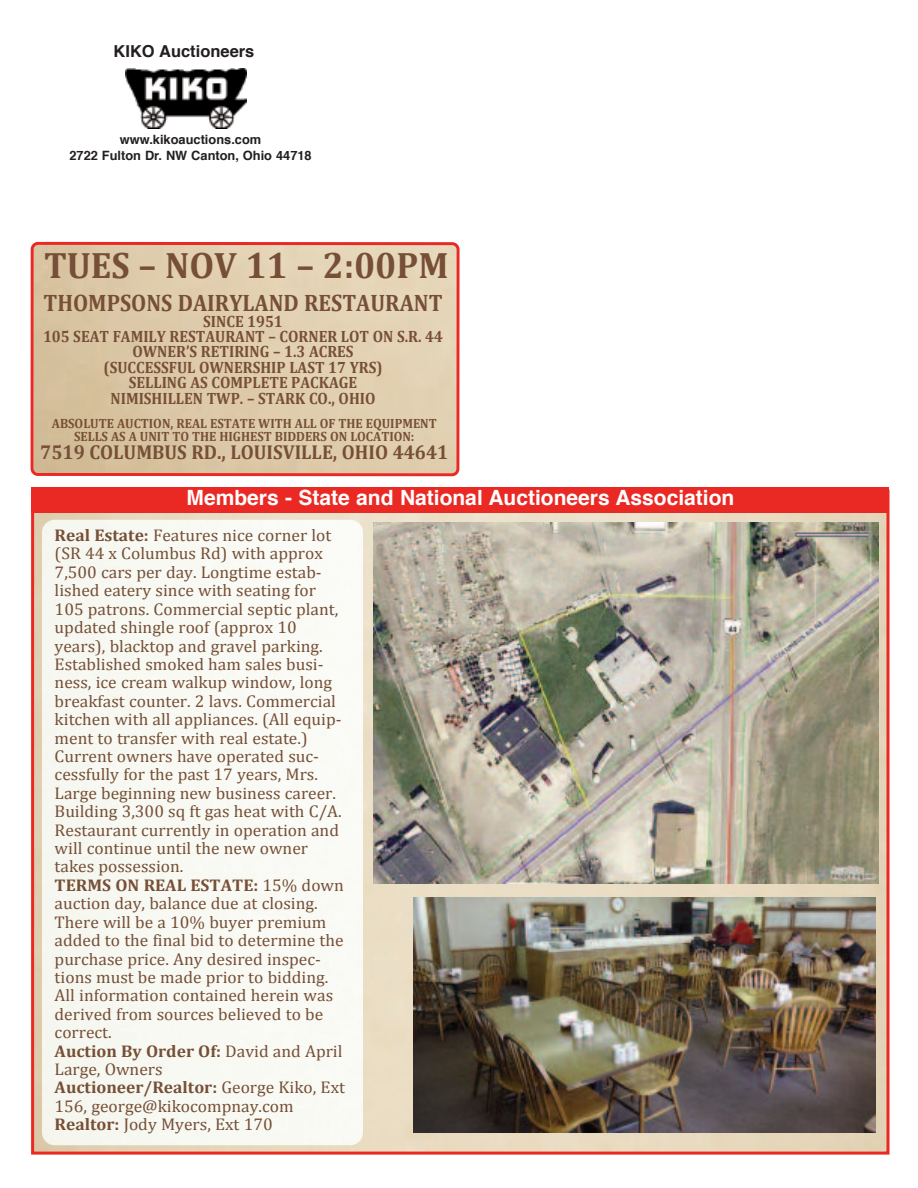
<style>
.page{position:relative;width:918px;height:1188px;background:#fff}
.page>*{position:absolute;margin:0;border:0;box-sizing:border-box;transform-origin:0 0}
.t1{font:700 36.9px "Cambria";color:#764f36}
.t2{font:700 23.85px "Cambria";color:#764f36;scale:.91 1}
.t3{font:700 21px "Helvetica";color:#fff}
.t4{font:700 20.1px "Cambria";color:#764f36;scale:.93 1}
.t5{font:16.95px/18.5px "Cambria";color:#764f36}
.t6{font:700 16.5px/15.3px "Cambria";color:#764f36;text-align:center;scale:.91 1}
.t7{font:700 16.5px "Helvetica";color:#231f20}
.t8{font:700 13.5px/13.5px "Cambria";color:#764f36;text-align:center;scale:.93 1}
.t9{font:700 12.75px/15.5px "Helvetica";color:#231f20;text-align:center}
.s1{font-weight:700}
</style>
<div class="page">
<svg style="left:31px;top:242px;width:429px;height:234px;background:#dec5a6"></svg>
<img style="left:35px;top:513px;width:851px;height:638px">
<div style="left:42px;top:520px;width:321px;height:625px;background:#f9f9f4"></div>
<img style="left:125px;top:69px;width:121px;height:60px">
<div style="left:31px;top:488px;width:858px;height:25px;background:#ea2924"></div>
<img style="left:373px;top:523px;width:506px;height:361px">
<img style="left:414px;top:897px;width:461px;height:236px">
<p class="t7" style="left:114px;top:44px;width:142px">KIKO Auctioneers</p>
<p class="t9" style="left:69px;top:133px;width:244px">www.kikoauctions.com<br>2722 Fulton Dr. NW Canton, Ohio 44718</p>
<h1 class="t1" style="left:44px;top:243px;width:406px">TUES – NOV 11 – 2:00PM</h1>
<h2 class="t2" style="left:44px;top:289px;width:440px">THOMPSONS DAIRYLAND RESTAURANT</h2>
<p class="t6" style="left:43px;top:313px;width:441px">SINCE 1951<br>105 SEAT FAMILY RESTAURANT – CORNER LOT ON S.R. 44<br>OWNER’S RETIRING – 1.3 ACRES<br>(SUCCESSFUL OWNERSHIP LAST 17 YRS)<br>SELLING AS COMPLETE PACKAGE<br>NIMISHILLEN TWP. – STARK CO., OHIO</p>
<p class="t8" style="left:52px;top:416px;width:415px">ABSOLUTE AUCTION, REAL ESTATE WITH ALL OF THE EQUIPMENT<br>SELLS AS A UNIT TO THE HIGHEST BIDDERS ON LOCATION:</p>
<p class="t4" style="left:40px;top:440px;width:440px">7519 COLUMBUS RD., LOUISVILLE, OHIO 44641</p>
<p class="t3" style="left:187px;top:489px;width:549px">Members - State and National Auctioneers Association</p>
<p class="t5" style="left:55px;top:526px;width:292px"><span class="s1">REAL ESTATE:</span> Features nice corner lot (SR 44 x Columbus Rd) with approx 7,500 cars per day. Longtime estab&shy;lished eatery since with seating for 105 patrons. Commercial septic plant, updated shingle roof (approx 10 years), blacktop and gravel parking.<br>Established smoked ham sales busi&shy;ness, ice cream walkup window, long breakfast counter. 2 lavs. Commercial kitchen with all appliances. (All equip&shy;ment to transfer with real estate.)<br>Current owners have operated suc&shy;cessfully for the past 17 years, Mrs.<br>Large beginning new business career.<br>Building 3,300 sq ft gas heat with C/A.<br>Restaurant currently in operation and will continue until the new owner takes possession.<br><span class="s1">TERMS ON REAL ESTATE:</span> 15% down auction day, balance due at closing.<br>There will be a 10% buyer premium added to the final bid to determine the purchase price. Any desired inspec&shy;tions must be made prior to bidding.<br>All information contained herein was derived from sources believed to be correct.<br><span class="s1">AUCTION BY ORDER OF:</span> David and April Large, Owners<br><span class="s1">AUCTIONEER/REALTOR:</span> George Kiko, Ext 156, george@kikocompnay.com <span class="s1">REALTOR:</span> Jody Myers, Ext 170</p>
</div>
